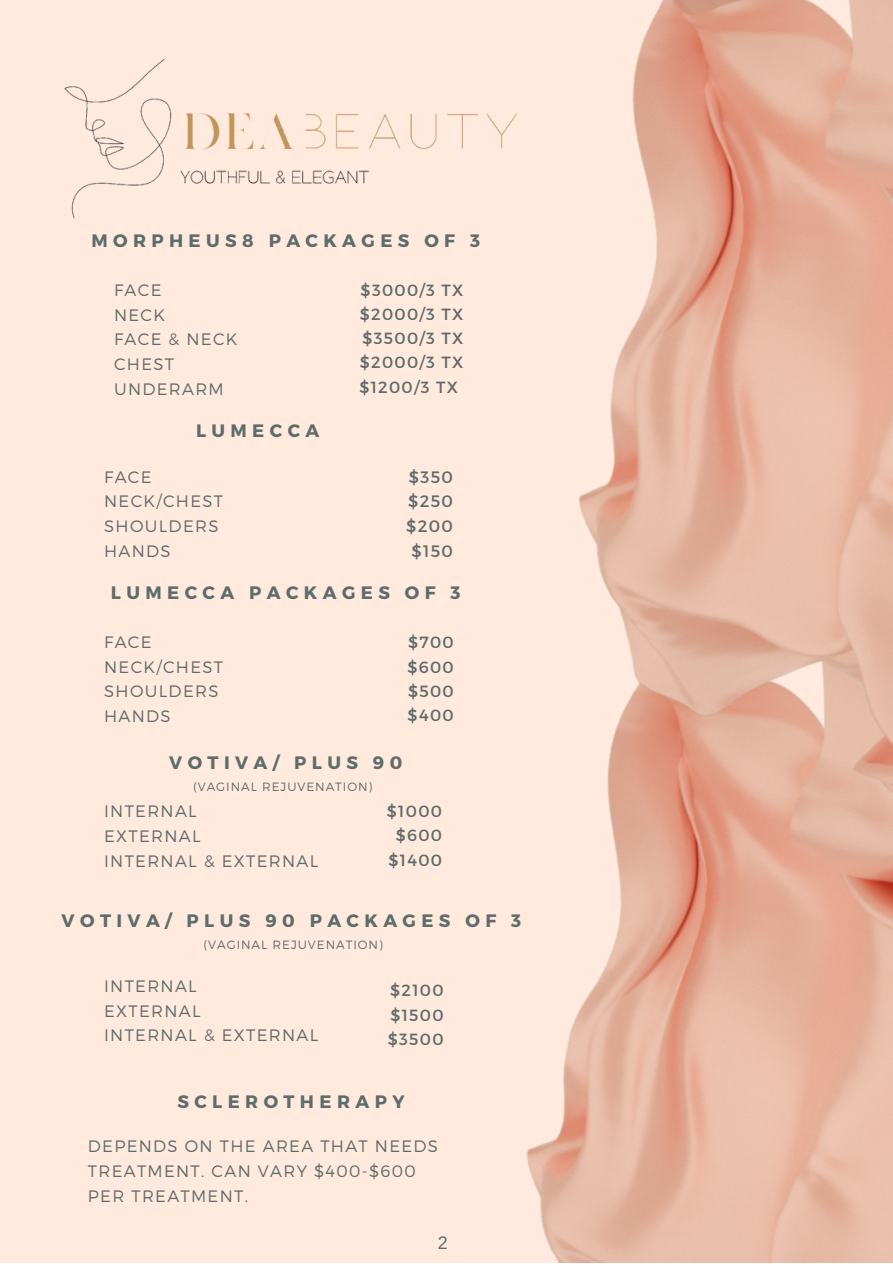
<style>
.page{position:relative;width:893px;height:1264px;background:#fff}
.page>*{position:absolute;margin:0;border:0;box-sizing:border-box;transform-origin:0 0}
.t1{font:700 18px "Montserrat";letter-spacing:.3em;color:#5d6c6c}
.t2{font:18px "Arimo";color:#5d6c6c}
.t3{font:300 16.5px/24.8px "Montserrat";letter-spacing:.08em;color:#5d6c6c}
.t4{font:16.5px/24.8px "Montserrat";letter-spacing:.08em;color:#5d6c6c;text-align:center}
.t5{font:16.2px/24.3px "Montserrat";letter-spacing:.08em;color:#5d6c6c;text-align:justify}
.t6{font:300 12px "Montserrat";letter-spacing:.08em;color:#5d6c6c}
</style>
<div class="page">
<div style="left:0;top:0;width:892px;height:1262px;background:#ffeadd"></div>
<img style="left:526px;top:942px;width:366px;height:320px">
<img style="left:64px;top:58px;width:299px;height:160px">
<img style="left:363px;top:0;width:529px;height:942px">
<p class="t1" style="left:91px;top:229px;width:390px">MORPHEUS8 PACKAGES OF 3</p>
<p class="t5" style="left:359px;top:277px;width:106px">$3000/3 TX $2000/3 TX $3500/3 TX $2000/3 TX $1200/3 TX</p>
<p class="t1" style="left:196px;top:419px;width:125px">LUMECCA</p>
<p class="t4" style="left:406px;top:463px;width:48px">$350 $250 $200 $150</p>
<p class="t3" style="left:114px;top:277px;width:125px">FACE<br>NECK<br>FACE &amp; NECK<br>CHEST<br>UNDERARM</p>
<p class="t3" style="left:104px;top:463px;width:120px">FACE<br>NECK/CHEST<br>SHOULDERS<br>HANDS</p>
<p class="t1" style="left:111px;top:581px;width:351px">LUMECCA PACKAGES OF 3</p>
<p class="t5" style="left:407px;top:629px;width:48px">$700 $600 $500 $400</p>
<p class="t3" style="left:104px;top:628px;width:120px">FACE<br>NECK/CHEST<br>SHOULDERS<br>HANDS</p>
<p class="t1" style="left:169px;top:751px;width:235px">VOTIVA/ PLUS 90</p>
<p class="t5" style="left:387px;top:798px;width:57px;text-align:center">$1000 $600 $1400</p>
<p class="t6" style="left:193px;top:778px;width:181px">(VAGINAL REJUVENATION)</p>
<p class="t3" style="left:104px;top:798px;width:216px">INTERNAL<br>EXTERNAL<br>INTERNAL &amp; EXTERNAL</p>
<p class="t1" style="left:62px;top:909px;width:461px">VOTIVA/ PLUS 90 PACKAGES OF 3</p>
<p class="t6" style="left:203px;top:936px;width:181px">(VAGINAL REJUVENATION)</p>
<p class="t3" style="left:104px;top:972px;width:216px">INTERNAL<br>EXTERNAL<br>INTERNAL &amp; EXTERNAL</p>
<p class="t5" style="left:388px;top:977px;width:57px">$2100 $1500 $3500</p>
<p class="t1" style="left:177px;top:1089px;width:229px">SCLEROTHERAPY</p>
<p class="t3" style="left:88px;top:1133px;width:351px">DEPENDS ON THE AREA THAT NEEDS<br>TREATMENT. CAN VARY $400-$600<br>PER TREATMENT.</p>
<p class="t2" style="left:438px;top:1232px;width:11px">2</p>
</div>
